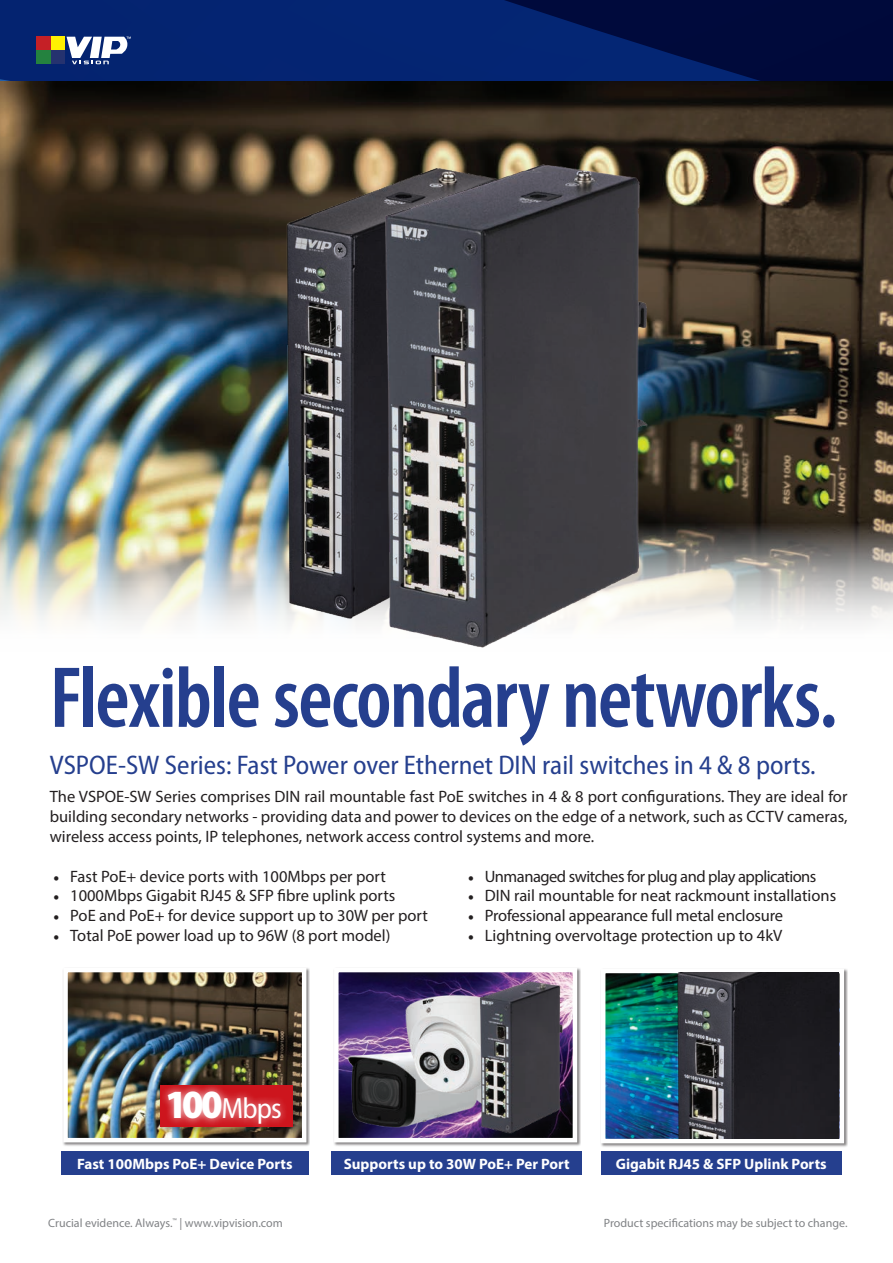
<style>
.page{position:relative;width:893px;height:1263px;background:#fff}
.page>*{position:absolute;margin:0;border:0;box-sizing:border-box;transform-origin:0 0}
.t1{font:600 condensed 87.45px "Myriad Pro";letter-spacing:-.02em;color:#253f8e}
.t2{font:semi-condensed 29.25px "Myriad Pro";color:#fff}
.t3{font:semi-condensed 27px "Myriad Pro";color:#253f8e}
.t4{font:16.5px/19.8px "Myriad Pro";color:#231f20;text-align:justify}
.t5{font:16.5px "Myriad Pro";letter-spacing:-.03em;color:#231f20}
.t6{font:700 15px "Myriad Pro";color:#fff}
.t7{font:12px "Myriad Pro";color:#808285}
.s1{font-family:"Minion Pro"}
.s2{font-weight:900;font-size:40.2px}
</style>
<div class="page">
<svg style="left:0;top:0;width:893px;height:81px;background:#021c61"></svg>
<div style="left:36px;top:37px;width:14px;height:13px;background:#c52026"></div>
<div style="left:36px;top:51px;width:14px;height:13px;background:#24823f"></div>
<div style="left:51px;top:37px;width:14px;height:13px;background:#fff101"></div>
<div style="left:51px;top:51px;width:14px;height:13px;background:#25326f"></div>
<svg style="left:67px;top:37px;width:64px;height:27px"></svg>
<div style="left:63px;top:967px;width:247px;height:179px;background:#231f20;opacity:.55"></div>
<img style="left:68px;top:973px;width:233px;height:164px">
<div style="left:63px;top:968px;width:243px;height:174px;border:4px solid #fff"></div>
<img style="left:0;top:81px;width:893px;height:543px">
<div style="left:61px;top:1151px;width:248px;height:24px;background:#253f8e"></div>
<div style="left:601px;top:1151px;width:240px;height:24px;background:#253f8e"></div>
<div style="left:600px;top:968px;width:248px;height:179px;background:#231f20;opacity:.55"></div>
<img style="left:606px;top:974px;width:233px;height:164px">
<div style="left:601px;top:969px;width:243px;height:174px;border:4px solid #fff"></div>
<div style="left:332px;top:1151px;width:250px;height:24px;background:#253f8e"></div>
<div style="left:333px;top:967px;width:248px;height:179px;background:#231f20;opacity:.55"></div>
<img style="left:339px;top:973px;width:233px;height:164px">
<div style="left:334px;top:968px;width:243px;height:174px;border:4px solid #fff"></div>
<img style="left:272px;top:158px;width:73px;height:466px">
<img style="left:345px;top:128px;width:335px;height:520px">
<img style="left:347px;top:1032px;width:121px;height:97px">
<img style="left:397px;top:986px;width:71px;height:115px">
<img style="left:468px;top:976px;width:105px;height:158px">
<img style="left:664px;top:973px;width:174px;height:166px">
<div style="left:155px;top:1081px;width:147px;height:56px;background:#231f20;opacity:.4"></div>
<div style="left:160px;top:1085px;width:132px;height:42px;background:#cd151d"></div>
<div style="left:160px;top:1083px;width:129px;height:49px;background:#fff;opacity:.75"></div>
<h1 class="t1" style="left:50px;top:644px;width:789px">Flexible secondary networks.</h1>
<h3 class="t3" style="left:50px;top:748px;width:767px">VSPOE-SW Series: Fast Power over Ethernet DIN rail switches in 4 &amp; 8 ports.</h3>
<p class="t4" style="left:50px;top:786px;width:799px">The VSPOE-SW Series comprises DIN rail mountable fast PoE switches in 4 &amp; 8 port configurations. They are ideal for building secondary networks - providing data and power to devices on the edge of a network, such as CCTV cameras, wireless access points, IP telephones, network access control systems and more.</p>
<p class="t4" style="left:53px;top:866px;width:334px"><span class="s1">•</span> Fast PoE+ device ports with 100Mbps per port</p>
<p class="t4" style="left:53px;top:886px;width:344px"><span class="s1">•</span> 1000Mbps Gigabit RJ45 &amp; SFP fibre uplink ports</p>
<p class="t4" style="left:53px;top:905px;width:376px"><span class="s1">•</span> PoE and PoE+ for device support up to 30W per port</p>
<p class="t4" style="left:53px;top:925px;width:339px"><span class="s1">•</span> Total PoE power load up to 96W (8 port model)</p>
<p class="t5" style="left:468px;top:866px;width:350px"><span class="s1">•</span> Unmanaged switches for plug and play applications</p>
<p class="t4" style="left:468px;top:886px;width:370px"><span class="s1">•</span> DIN rail mountable for neat rackmount installations</p>
<p class="t4" style="left:468px;top:905px;width:317px"><span class="s1">•</span> Professional appearance full metal enclosure</p>
<p class="t4" style="left:468px;top:925px;width:316px"><span class="s1">•</span> Lightning overvoltage protection up to 4kV</p>
<h2 class="t2" style="left:166px;top:1090px;width:118px"><span class="s2">100</span>Mbps</h2>
<p class="t6" style="left:77px;top:1154px;width:217px">Fast 100Mbps PoE+ Device Ports</p>
<p class="t6" style="left:344px;top:1154px;width:227px">Supports up to 30W PoE+ Per Port</p>
<p class="t6" style="left:616px;top:1154px;width:212px">Gigabit RJ45 &amp; SFP Uplink Ports</p>
<p class="t7" style="left:48px;top:1215px;width:236px">Crucial evidence. Always.<sup>™</sup> | www.vipvision.com</p>
<p class="t7" style="left:604px;top:1215px;width:245px">Product specifications may be subject to change.</p>
</div>
